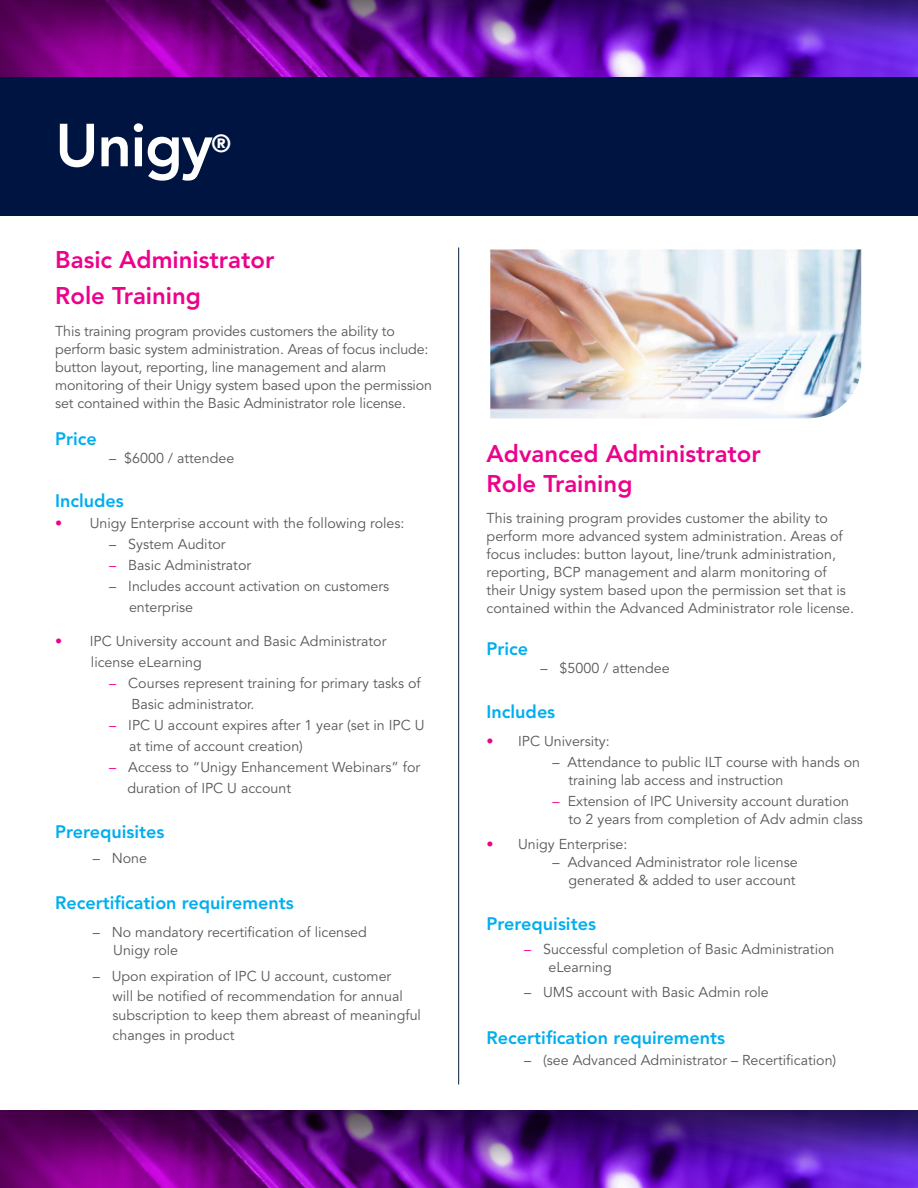
<style>
.page{position:relative;width:918px;height:1188px;background:#fff}
.page>*{position:absolute;margin:0;border:0;box-sizing:border-box;transform-origin:0 0}
.t1{font:800 60px "Avenir LT Std";letter-spacing:-.02em;color:#fff}
.t2{font:800 24.45px "Avenir LT Std";color:#fff}
.t3{font:800 24px/36px "Avenir LT Std";color:#ed028c}
.t4{font:800 18px "Avenir LT Std";color:#00aeef}
.t5{font:14.25px/18px "Avenir LT Std";color:#57585a}
.s1{color:#ed028c}
</style>
<div class="page">
<div style="left:0;top:77px;width:918px;height:139px;background:#001441"></div>
<hr style="left:458px;top:248px;width:1px;height:836px;background:#081d3f">
<img style="left:0;top:0;width:918px;height:76px">
<img style="left:0;top:1110px;width:918px;height:78px">
<img style="left:490px;top:249px;width:371px;height:169px">
<p class="t1" style="left:55px;top:110px;width:159px">Unigy</p>
<p class="t2" style="left:212px;top:129px;width:21px">®</p>
<p class="t3" style="left:55px;top:242px;width:221px">Basic Administrator<br>Role Training</p>
<p class="t5" style="left:55px;top:322px;width:378px">This training program provides customers the ability to perform basic system administration. Areas of focus include: button layout, reporting, line management and alarm monitoring of their Unigy system based upon the permission set contained within the Basic Administrator role license.</p>
<p class="t4" style="left:55px;top:428px;width:43px">Price</p>
<p class="t5" style="left:109px;top:449px;width:127px"><span class="s1">–</span> $6000 / attendee</p>
<p class="t4" style="left:55px;top:490px;width:70px">Includes</p>
<p class="t5" style="left:55px;top:514px;width:351px"><span class="s1">•</span> Unigy Enterprise account with the following roles:</p>
<p class="t5" style="left:109px;top:535px;width:118px"><span class="s1">–</span> System Auditor</p>
<p class="t5" style="left:109px;top:556px;width:143px"><span class="s1">–</span> Basic Administrator</p>
<p class="t5" style="left:129px;top:575px;width:262px;line-height:21px;text-indent:-20px"><span class="s1">–</span> Includes account activation on customers enterprise</p>
<p class="t5" style="left:91px;top:631px;width:297px;line-height:21px;text-indent:-36px"><span class="s1">•</span> IPC University account and Basic Administrator license eLearning</p>
<p class="t5" style="left:131px;top:673px;width:291px;line-height:21px;text-indent:-22px"><span class="s1">–</span> Courses represent training for primary tasks of<br>Basic administrator.</p>
<p class="t5" style="left:129px;top:715px;width:297px;line-height:21px;text-indent:-20px"><span class="s1">–</span> IPC U account expires after 1 year (set in IPC U at time of account creation)</p>
<p class="t5" style="left:127px;top:757px;width:294px;line-height:21px;text-indent:-18px"><span class="s1">–</span> Access to “Unigy Enhancement Webinars” for duration of IPC U account</p>
<p class="t4" style="left:55px;top:821px;width:111px">Prerequisites</p>
<p class="t5" style="left:93px;top:849px;width:56px"><span class="s1">–</span> None</p>
<p class="t4" style="left:55px;top:892px;width:240px">Recertification requirements</p>
<p class="t5" style="left:113px;top:923px;width:255px;text-indent:-20px"><span class="s1">–</span> No mandatory recertification of licensed<br>Unigy role</p>
<p class="t5" style="left:113px;top:967px;width:310px;line-height:19.5px;text-indent:-20px"><span class="s1">–</span> Upon expiration of IPC U account, customer<br>will be notified of recommendation for annual subscription to keep them abreast of meaningful changes in product</p>
<p class="t3" style="left:487px;top:438px;width:276px;line-height:30px">Advanced Administrator<br>Role Training</p>
<p class="t5" style="left:487px;top:509px;width:369px">This training program provides customer the ability to perform more advanced system administration. Areas of focus includes: button layout, line/trunk administration, reporting, BCP management and alarm monitoring of their Unigy system based upon the permission set that is contained within the Advanced Administrator role license.</p>
<p class="t4" style="left:487px;top:638px;width:43px">Price</p>
<p class="t5" style="left:541px;top:659px;width:131px"><span class="s1">–</span> $5000 / attendee</p>
<p class="t4" style="left:487px;top:701px;width:70px">Includes</p>
<p class="t5" style="left:487px;top:732px;width:125px"><span class="s1">•</span> IPC University:</p>
<p class="t5" style="left:568px;top:753px;width:293px;text-indent:-16px"><span class="s1">–</span> Attendance to public ILT course with hands on training lab access and instruction</p>
<p class="t5" style="left:568px;top:792px;width:296px;text-indent:-16px"><span class="s1">–</span> Extension of IPC University account duration to 2 years from completion of Adv admin class</p>
<p class="t5" style="left:487px;top:835px;width:142px"><span class="s1">•</span> Unigy Enterprise:</p>
<p class="t5" style="left:553px;top:853px;width:247px;text-align:right"><span class="s1">–</span> Advanced Administrator role license generated &amp; added to user account</p>
<p class="t4" style="left:487px;top:913px;width:111px">Prerequisites</p>
<p class="t5" style="left:549px;top:941px;width:287px;text-indent:-24px"><span class="s1">–</span> Successful completion of Basic Administration eLearning</p>
<p class="t5" style="left:524px;top:983px;width:246px"><span class="s1">–</span> UMS account with Basic Admin role</p>
<p class="t4" style="left:487px;top:1027px;width:240px">Recertification requirements</p>
<p class="t5" style="left:524px;top:1051px;width:314px"><span class="s1">–</span> (see Advanced Administrator – Recertification)</p>
</div>
